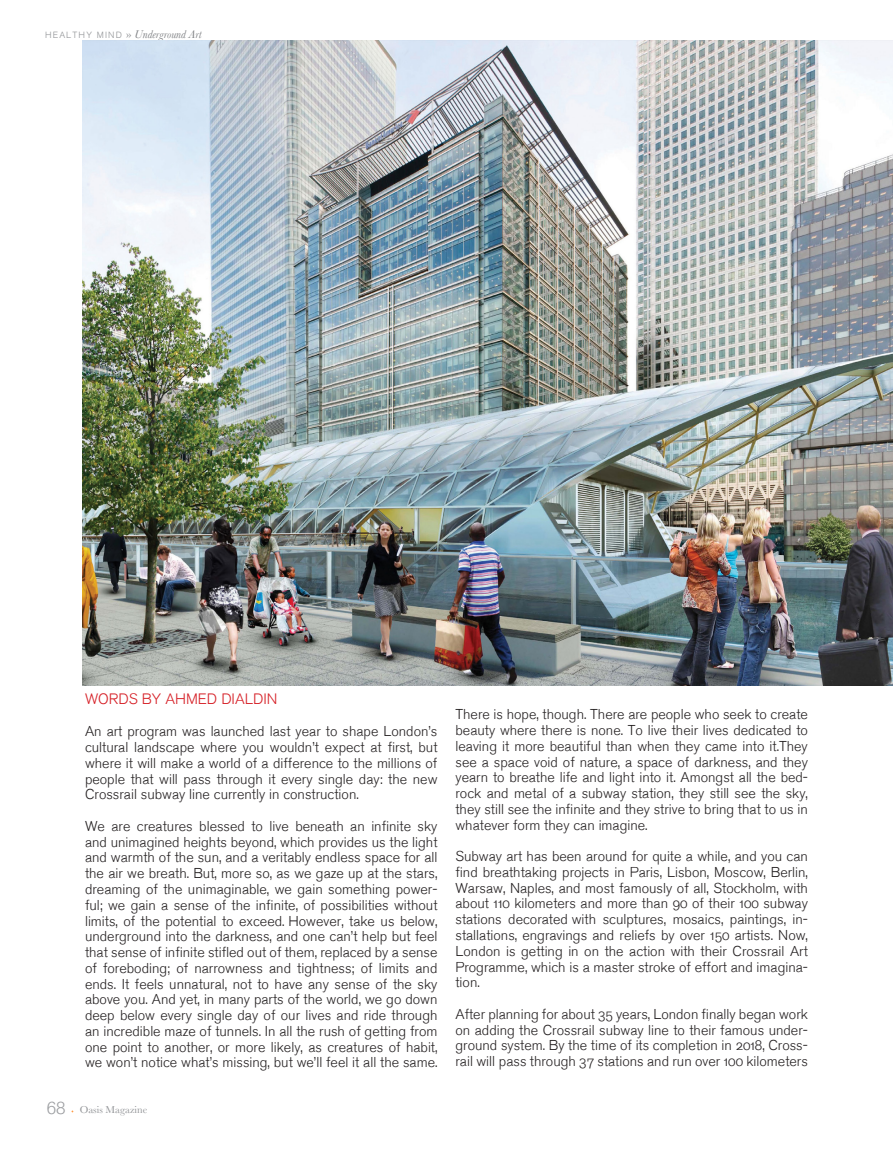
<style>
.page{position:relative;width:893px;height:1149px;background:#fff}
.page>*{position:absolute;margin:0;border:0;box-sizing:border-box;transform-origin:0 0}
.t1{font:18px "Akzidenz Grotesk BE Light Os F";color:#9b9da0}
.t2{font:15px "Akzidenz Grotesk BE Light Os F";color:#d62027}
.t3{font:14.25px/15.8px "Akzidenz Grotesk BE Light Os F";color:#231f20;text-align:justify}
.t4{font:italic 11.55px "Baskerville";color:#808285}
.t5{font:10.5px "Baskerville";color:#939598}
.s1{font-family:"Akzidenz Grotesk BE Light Os F";font-style:normal;font-size:9px;color:#919396}
.s2{font-style:normal;color:#919396}
</style>
<div class="page">
<img style="left:82px;top:41px;width:811px;height:644px">
<p class="t4" style="left:45px;top:28px;width:158px"><span class="s1">HEALTHY MIND</span> <span class="s2">»</span> Underground Art</p>
<p class="t2" style="left:85px;top:690px;width:194px">WORDS BY AHMED DIALDIN</p>
<p class="t3" style="left:85px;top:723px;width:354px">An art program was launched last year to shape London’s cultural landscape where you wouldn’t expect at first, but where it will make a world of a difference to the millions of people that will pass through it every single day: the new Crossrail subway line currently in construction.</p>
<p class="t3" style="left:85px;top:818px;width:354px">We are creatures blessed to live beneath an infinite sky and unimagined heights beyond, which provides us the light and warmth of the sun, and a veritably endless space for all the air we breath. But, more so, as we gaze up at the stars, dreaming of the unimaginable, we gain something power&shy;ful; we gain a sense of the infinite, of possibilities without limits, of the potential to exceed. However, take us below, underground into the darkness, and one can’t help but feel that sense of infinite stifled out of them, replaced by a sense of foreboding; of narrowness and tightness; of limits and ends. It feels unnatural, not to have any sense of the sky above you. And yet, in many parts of the world, we go down deep below every single day of our lives and ride through an incredible maze of tunnels. In all the rush of getting from one point to another, or more likely, as creatures of habit, we won’t notice what’s missing, but we’ll feel it all the same.</p>
<p class="t1" style="left:47px;top:1097px;width:20px">68</p>
<p class="t5" style="left:80px;top:1102px;width:69px">Oasis Magazine</p>
<p class="t3" style="left:455px;top:706px;width:354px">There is hope, though. There are people who seek to create beauty where there is none. To live their lives dedicated to leaving it more beautiful than when they came into it.They see a space void of nature, a space of darkness, and they yearn to breathe life and light into it. Amongst all the bed&shy;rock and metal of a subway station, they still see the sky, they still see the infinite and they strive to bring that to us in whatever form they can imagine.</p>
<p class="t3" style="left:455px;top:848px;width:354px">Subway art has been around for quite a while, and you can find breathtaking projects in Paris, Lisbon, Moscow, Berlin, Warsaw, Naples, and most famously of all, Stockholm, with about 110 kilometers and more than 90 of their 100 subway stations decorated with sculptures, mosaics, paintings, in&shy;stallations, engravings and reliefs by over 150 artists. Now, London is getting in on the action with their Crossrail Art Programme, which is a master stroke of effort and imagina&shy;tion.</p>
<p class="t3" style="left:455px;top:1005px;width:354px">After planning for about 35 years, London finally began work on adding the Crossrail subway line to their famous under&shy;ground system. By the time of its completion in 2018, Cross&shy;rail will pass through 37 stations and run over 100 kilometers</p>
</div>
